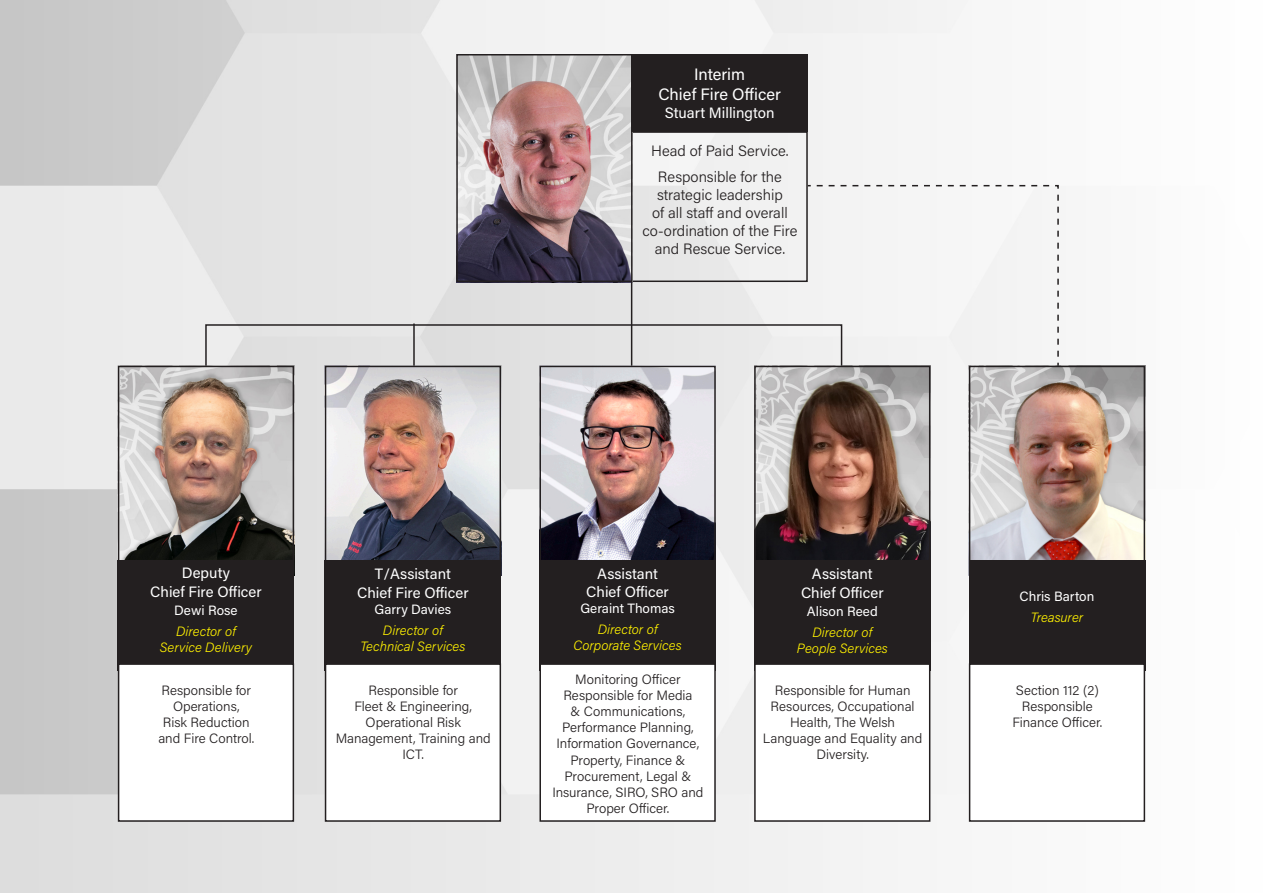
<style>
.page{position:relative;width:1263px;height:893px;background:#fff}
.page>*{position:absolute;margin:0;border:0;box-sizing:border-box;transform-origin:0 0}
.t1{font:16.5px "Acumin Pro";color:#fff}
.t2{font:300 15px/18px "Acumin Pro";color:#231f20;text-align:center}
.t3{font:15px "Acumin Pro";color:#fff}
.t4{font:300 13.5px/16.2px "Acumin Pro";color:#231f20;text-align:center}
.t5{font:italic 300 13.5px "Acumin Pro";color:#fff101}
.t6{font:13.5px "Acumin Pro";color:#fff}
</style>
<div class="page">
<img style="left:0;top:0;width:1146px;height:893px">
<div style="left:613px;top:131px;width:195px;height:151px;border:2px solid #231f20"></div>
<img style="left:121px;top:369px;width:170px;height:192px">
<div style="left:118px;top:366px;width:176px;height:209px;border:2px solid #231f20"></div>
<img style="left:328px;top:369px;width:170px;height:192px">
<div style="left:325px;top:366px;width:176px;height:209px;border:2px solid #231f20"></div>
<img style="left:542px;top:369px;width:171px;height:192px">
<div style="left:539px;top:366px;width:177px;height:209px;border:2px solid #231f20"></div>
<img style="left:757px;top:369px;width:170px;height:192px">
<div style="left:754px;top:366px;width:176px;height:209px;border:2px solid #231f20"></div>
<img style="left:972px;top:369px;width:170px;height:192px">
<div style="left:969px;top:366px;width:176px;height:209px;border:2px solid #231f20"></div>
<img style="left:459px;top:57px;width:170px;height:222px">
<div style="left:456px;top:54px;width:176px;height:228px;border:2px solid #231f20"></div>
<div style="left:631px;top:54px;width:177px;height:77px;background:#231f20"></div>
<div style="left:118px;top:561px;width:176px;height:110px;background:#231f20"></div>
<div style="left:325px;top:561px;width:176px;height:110px;background:#231f20"></div>
<div style="left:539px;top:561px;width:177px;height:110px;background:#231f20"></div>
<div style="left:754px;top:561px;width:176px;height:110px;background:#231f20"></div>
<div style="left:969px;top:561px;width:176px;height:110px;background:#231f20"></div>
<div style="left:119px;top:664px;width:174px;height:157px;background:#fff"></div>
<div style="left:118px;top:663px;width:176px;height:159px;border:2px solid #231f20"></div>
<div style="left:326px;top:664px;width:174px;height:157px;background:#fff"></div>
<div style="left:325px;top:663px;width:176px;height:159px;border:2px solid #231f20"></div>
<div style="left:540px;top:664px;width:175px;height:157px;background:#fff"></div>
<div style="left:539px;top:663px;width:177px;height:159px;border:2px solid #231f20"></div>
<div style="left:755px;top:664px;width:175px;height:157px;background:#fff"></div>
<div style="left:754px;top:663px;width:176px;height:159px;border:2px solid #231f20"></div>
<div style="left:970px;top:664px;width:174px;height:157px;background:#fff"></div>
<div style="left:969px;top:663px;width:176px;height:159px;border:2px solid #231f20"></div>
<div style="left:205px;top:324px;width:637px;height:42px;border:2px solid #231f20"></div>
<hr style="left:631px;top:282px;width:1px;height:84px;background:#231f20">
<hr style="left:413px;top:323px;width:2px;height:43px;background:#231f20">
<div style="left:806px;top:184px;width:253px;height:183px;background:#f4f4f4"></div>
<p class="t1" style="left:694px;top:63px;width:52px">Interim</p>
<p class="t1" style="left:658px;top:83px;width:124px">Chief Fire Officer</p>
<p class="t3" style="left:665px;top:102px;width:111px">Stuart Millington</p>
<p class="t2" style="left:651px;top:141px;width:139px">Head of Paid Service.</p>
<p class="t2" style="left:642px;top:168px;width:157px">Responsible for the strategic leadership<br>of all staff and overall co-ordination of the Fire and Rescue Service.</p>
<p class="t3" style="left:182px;top:562px;width:50px">Deputy</p>
<p class="t3" style="left:150px;top:582px;width:113px">Chief Fire Officer</p>
<p class="t6" style="left:174px;top:601px;width:65px">Dewi Rose</p>
<p class="t5" style="left:176px;top:622px;width:61px">Director of</p>
<p class="t5" style="left:160px;top:638px;width:94px">Service Delivery</p>
<p class="t4" style="left:161px;top:681px;width:91px">Responsible for</p>
<p class="t4" style="left:158px;top:697px;width:97px">Operations,<br>Risk Reduction and Fire Control.</p>
<p class="t3" style="left:375px;top:563px;width:77px">T/Assistant</p>
<p class="t3" style="left:357px;top:583px;width:113px">Chief Fire Officer</p>
<p class="t6" style="left:375px;top:600px;width:78px">Garry Davies</p>
<p class="t5" style="left:383px;top:621px;width:61px">Director of</p>
<p class="t5" style="left:360px;top:637px;width:107px">Technical Services</p>
<p class="t3" style="left:597px;top:563px;width:62px">Assistant</p>
<p class="t3" style="left:586px;top:581px;width:84px">Chief Officer</p>
<p class="t6" style="left:580px;top:599px;width:96px">Geraint Thomas</p>
<p class="t5" style="left:598px;top:620px;width:61px">Director of</p>
<p class="t5" style="left:573px;top:636px;width:110px">Corporate Services</p>
<p class="t3" style="left:812px;top:563px;width:62px">Assistant</p>
<p class="t3" style="left:801px;top:583px;width:84px">Chief Officer</p>
<p class="t6" style="left:807px;top:602px;width:72px">Alison Reed</p>
<p class="t5" style="left:812px;top:623px;width:61px">Director of</p>
<p class="t5" style="left:797px;top:639px;width:93px">People Services</p>
<p class="t6" style="left:1020px;top:587px;width:76px">Chris Barton</p>
<p class="t5" style="left:1031px;top:608px;width:54px">Treasurer</p>
<p class="t4" style="left:336px;top:681px;width:157px">Responsible for<br>Fleet &amp; Engineering,<br>Operational Risk<br>Management, Training and<br>ICT.</p>
<p class="t4" style="left:552px;top:670px;width:153px">Monitoring Officer<br>Responsible for Media<br>&amp; Communications,<br>Performance Planning,<br>Information Governance,<br>Property, Finance &amp;<br>Procurement, Legal &amp;<br>Insurance, SIRO, SRO and<br>Proper Officer.</p>
<p class="t4" style="left:763px;top:681px;width:161px">Responsible for Human<br>Resources, Occupational<br>Health, The Welsh<br>Language and Equality and<br>Diversity.</p>
<p class="t4" style="left:1016px;top:681px;width:84px">Section 112 (2)</p>
<p class="t4" style="left:1012px;top:697px;width:91px">Responsible<br>Finance Officer.</p>
</div>
